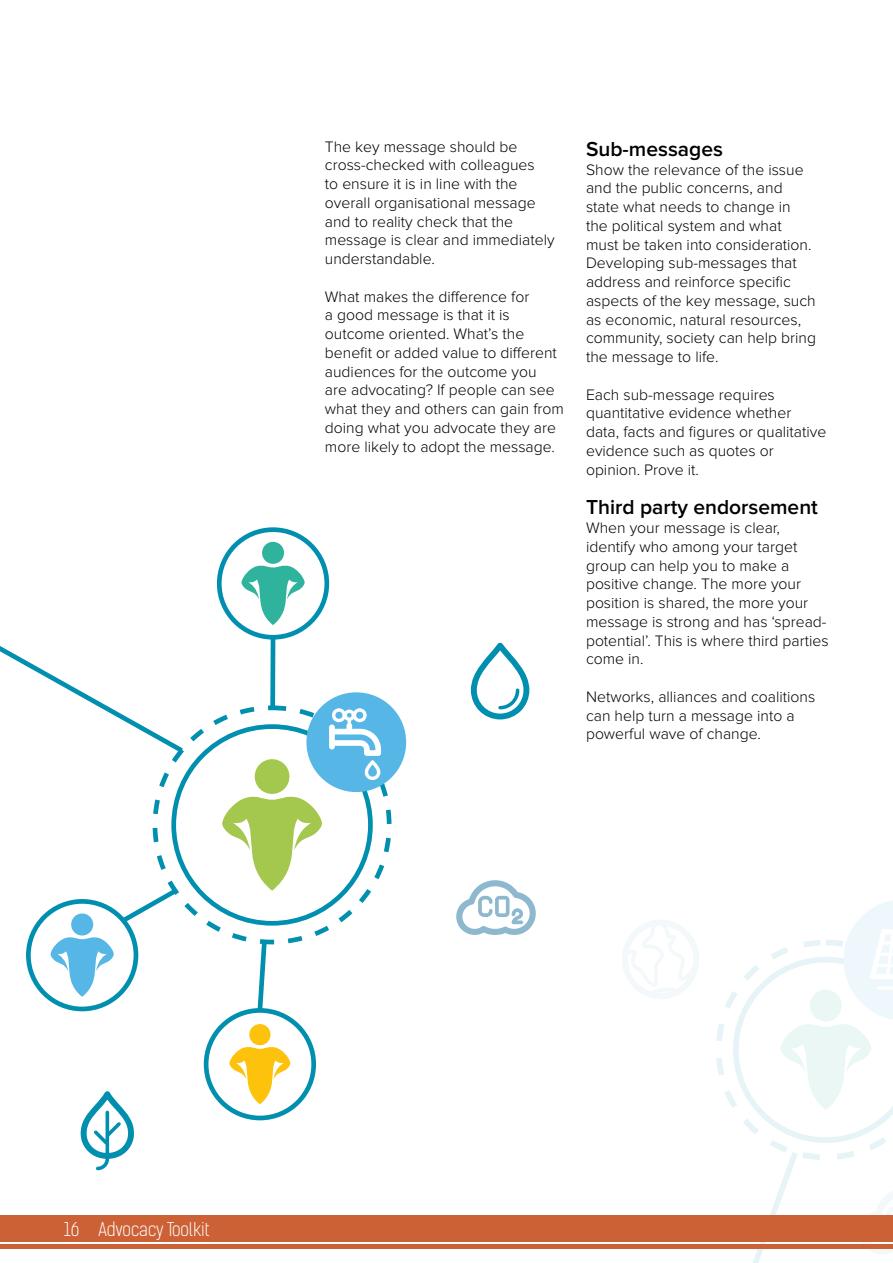
<style>
.page{position:relative;width:893px;height:1263px;background:#fff}
.page>*{position:absolute;margin:0;border:0;box-sizing:border-box;transform-origin:0 0}
.t1{font:600 21px "Proxima Nova";color:#000}
.t2{font:300 18px "Kelson Sans";color:#fff}
.t3{font:300 15.75px/18.8px "Proxima Nova";color:#000}
</style>
<div class="page">
<svg style="left:381px;top:705px;width:10px;height:169px"></svg>
<div style="left:270px;top:637px;width:5px;height:71px;background:#008faf"></div>
<svg style="left:217px;top:527px;width:112px;height:113px"></svg>
<div style="left:306px;top:692px;width:100px;height:100px;background:#56b6e6;border-radius:50%"></div>
<svg style="left:456px;top:880px;width:80px;height:55px"></svg>
<svg style="left:471px;top:642px;width:58px;height:77px"></svg>
<svg style="left:0;top:646px;width:381px;height:524px"></svg>
<svg style="left:716px;top:900px;width:177px;height:363px"></svg>
<svg style="left:622px;top:920px;width:77px;height:79px"></svg>
<div style="left:0;top:1215px;width:893px;height:27px;background:#cc6136"></div>
<hr style="left:0;top:1244px;width:893px;height:4px;background:#cc6136">
<p class="t3" style="left:325px;top:137px;width:231px">The key message should be cross-checked with colleagues<br>to ensure it is in line with the overall organisational message and to reality check that the message is clear and immediately understandable.</p>
<p class="t3" style="left:325px;top:287px;width:241px">What makes the difference for<br>a good message is that it is outcome oriented. What’s the benefit or added value to different audiences for the outcome you<br>are advocating? If people can see what they and others can gain from doing what you advocate they are more likely to adopt the message.</p>
<h1 class="t1" style="left:586px;top:137px;width:138px">Sub-messages</h1>
<p class="t3" style="left:586px;top:160px;width:232px">Show the relevance of the issue and the public concerns, and state what needs to change in the political system and what must be taken into consideration.<br>Developing sub-messages that address and reinforce specific aspects of the key message, such as economic, natural resources, community, society can help bring the message to life.</p>
<p class="t3" style="left:586px;top:385px;width:242px">Each sub-message requires quantitative evidence whether data, facts and figures or qualitative evidence such as quotes or opinion. Prove it.</p>
<h1 class="t1" style="left:586px;top:495px;width:233px">Third party endorsement</h1>
<p class="t3" style="left:586px;top:519px;width:244px">When your message is clear, identify who among your target group can help you to make a positive change. The more your position is shared, the more your message is strong and has ‘spread&shy;potential’. This is where third parties come in.</p>
<p class="t3" style="left:586px;top:687px;width:231px">Networks, alliances and coalitions can help turn a message into a powerful wave of change.</p>
<p class="t2" style="left:64px;top:1218px;width:147px">16 Advocacy Toolkit</p>
</div>
